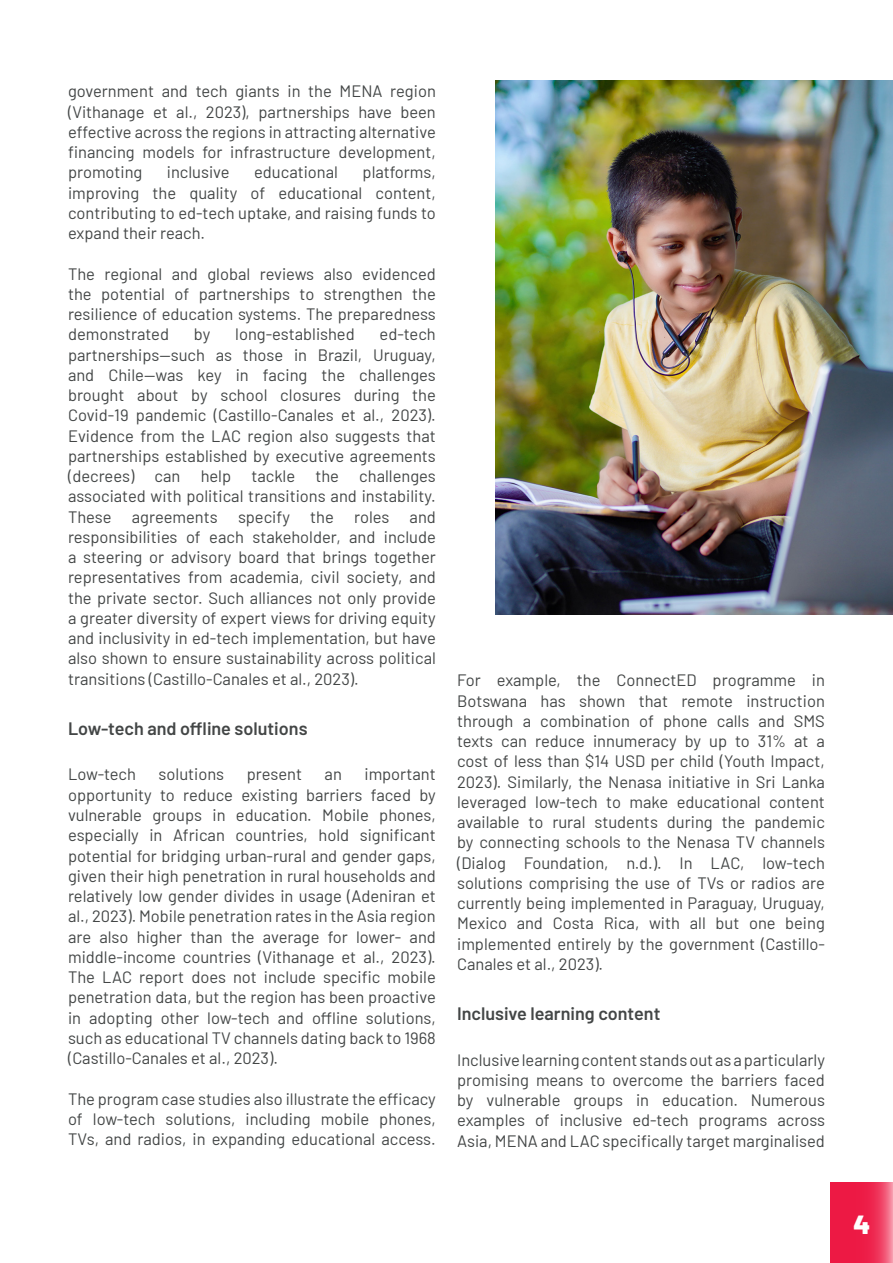
<style>
.page{position:relative;width:893px;height:1263px;background:#fff}
.page>*{position:absolute;margin:0;border:0;box-sizing:border-box;transform-origin:0 0}
.t1{font:900 26.25px "Barlow";color:#fff}
.Cuerpo_Texto{font:600 18px "Barlow";color:#434646}
.Cuerpo_Texto-2{font:16.5px/20.2px "Barlow";color:#434646;text-align:justify}
</style>
<div class="page">
<img style="left:831px;top:1183px;width:62px;height:80px">
<img style="left:495px;top:81px;width:398px;height:533px">
<p class="Cuerpo_Texto-2" style="left:68px;top:80px;width:369px">government and tech giants in the MENA region (Vithanage et al., 2023), partnerships have been effective across the regions in attracting alternative financing models for infrastructure development, promoting</p>
<p class="Cuerpo_Texto-2" style="left:167px;top:161px;width:64px">inclusive</p>
<p class="Cuerpo_Texto-2" style="left:254px;top:161px;width:85px">educational</p>
<p class="Cuerpo_Texto-2" style="left:68px;top:161px;width:369px;text-indent:295px">platforms, improving the quality of educational content, contributing to ed-tech uptake, and raising funds to expand their reach.</p>
<p class="Cuerpo_Texto-2" style="left:68px;top:262px;width:369px">The regional and global reviews also evidenced the potential of partnerships to strengthen the resilience of education systems. The preparedness demonstrated</p>
<p class="Cuerpo_Texto-2" style="left:194px;top:323px;width:18px">by</p>
<p class="Cuerpo_Texto-2" style="left:235px;top:323px;width:121px">long-established</p>
<p class="Cuerpo_Texto-2" style="left:68px;top:323px;width:369px;text-indent:312px">ed-tech partnerships—such as those in Brazil, Uruguay, and Chile—was key in facing the challenges brought about by school closures during the Covid-19 pandemic (Castillo-Canales et al., 2023).<br>Evidence from the LAC region also suggests that partnerships established by executive agreements (decrees) can help tackle the challenges associated with political transitions and instability.<br>These agreements specify the roles and responsibilities of each stakeholder, and include a steering or advisory board that brings together representatives from academia, civil society, and the private sector. Such alliances not only provide a greater diversity of expert views for driving equity and inclusivity in ed-tech implementation, but have also shown to ensure sustainability across political transitions (Castillo-Canales et al., 2023).</p>
<p class="Cuerpo_Texto" style="left:68px;top:715px;width:241px">Low-tech and offline solutions</p>
<p class="Cuerpo_Texto-2" style="left:68px;top:763px;width:70px">Low-tech</p>
<p class="Cuerpo_Texto-2" style="left:159px;top:763px;width:67px">solutions</p>
<p class="Cuerpo_Texto-2" style="left:247px;top:763px;width:57px">present</p>
<p class="Cuerpo_Texto-2" style="left:325px;top:763px;width:19px">an</p>
<p class="Cuerpo_Texto-2" style="left:68px;top:763px;width:369px;text-indent:296px">important opportunity to reduce existing barriers faced by vulnerable groups in education. Mobile phones, especially in African countries, hold significant potential for bridging urban-rural and gender gaps, given their high penetration in rural households and relatively low gender divides in usage (Adeniran et al., 2023). Mobile penetration rates in the Asia region are also higher than the average for lower- and middle-income countries (Vithanage et al., 2023).<br>The LAC report does not include specific mobile penetration data, but the region has been proactive in adopting other low-tech and offline solutions, such as educational TV channels dating back to 1968 (Castillo-Canales et al., 2023).</p>
<p class="Cuerpo_Texto-2" style="left:68px;top:1087px;width:369px">The program case studies also illustrate the efficacy of low-tech solutions, including mobile phones, TVs, and radios, in expanding educational access.</p>
<p class="Cuerpo_Texto-2" style="left:457px;top:669px;width:369px">For example, the ConnectED programme in Botswana has shown that remote instruction through a combination of phone calls and SMS texts can reduce innumeracy by up to 31% at a cost of less than $14 USD per child (Youth Impact, 2023). Similarly, the Nenasa initiative in Sri Lanka leveraged low-tech to make educational content available to rural students during the pandemic by connecting schools to the Nenasa TV channels (Dialog Foundation, n.d.). In LAC, low-tech solutions comprising the use of TVs or radios are currently being implemented in Paraguay, Uruguay, Mexico and Costa Rica, with all but one being implemented entirely by the government (Castillo-Canales et al., 2023).</p>
<p class="Cuerpo_Texto" style="left:457px;top:1000px;width:205px">Inclusive learning content</p>
<p class="Cuerpo_Texto-2" style="left:457px;top:1048px;width:369px">Inclusive learning content stands out as a particularly promising means to overcome the barriers faced by vulnerable groups in education. Numerous examples of inclusive ed-tech programs across Asia, MENA and LAC specifically target marginalised</p>
<h1 class="t1" style="left:853px;top:1205px;width:18px">4</h1>
</div>
